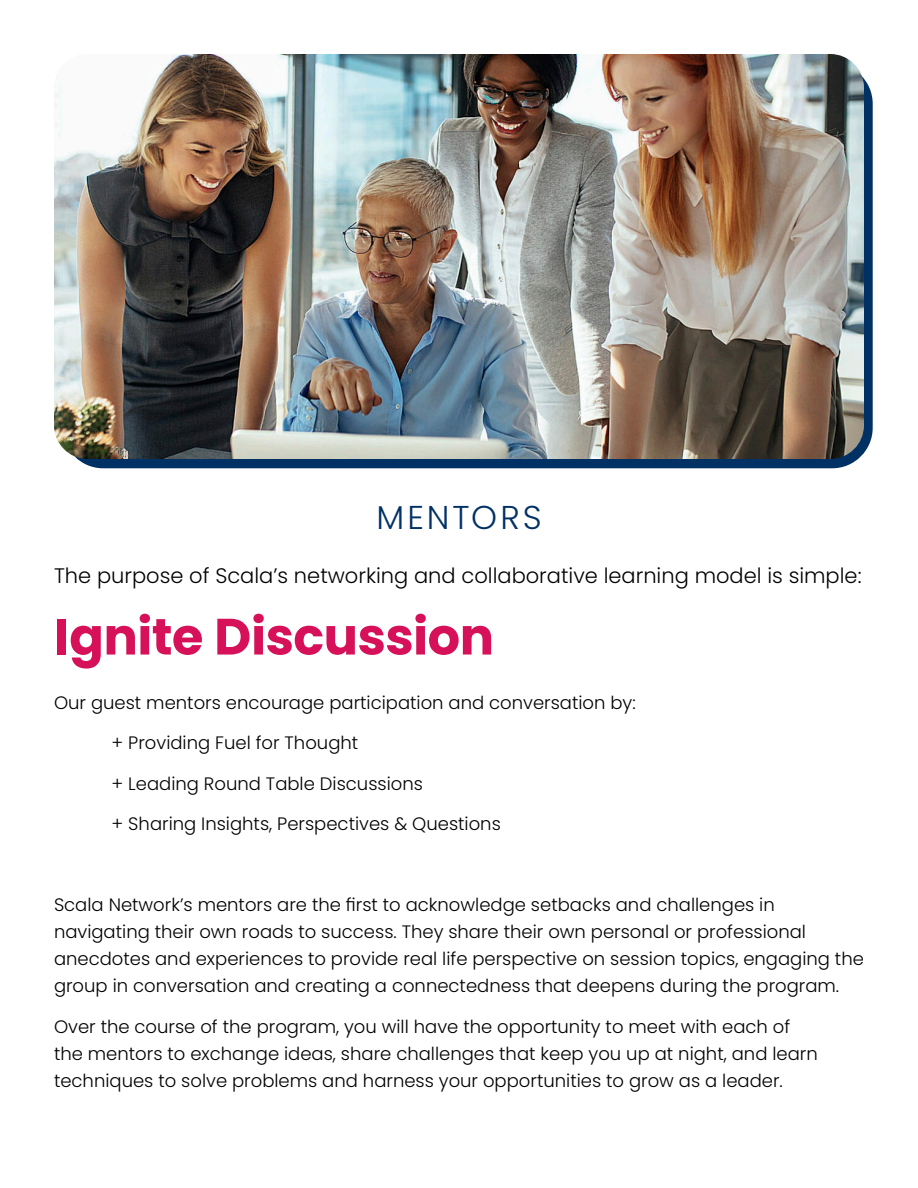
<style>
.page{position:relative;width:918px;height:1188px;background:#fff}
.page>*{position:absolute;margin:0;border:0;box-sizing:border-box;transform-origin:0 0}
.pink_head_left{font:700 51px "Poppins";letter-spacing:-.01em;color:#d61159}
.cover_sub{font:300 33px "Poppins";letter-spacing:.09em;color:#003165}
.copy_larger{font:300 21px "Poppins";color:#000}
.session_copy{font:300 18px/27px "Poppins";color:#000}
.plus_take_away_bullets{font:300 18px "Poppins";color:#000}
</style>
<div class="page">
<div style="left:63px;top:63px;width:810px;height:405px;background:#003165;border-radius:40px"></div>
<img style="left:54px;top:54px;width:810px;height:405px">
<p class="cover_sub" style="left:376px;top:499px;width:167px">MENTORS</p>
<p class="copy_larger" style="left:54px;top:564px;width:809px">The purpose of Scala’s networking and collaborative learning model is simple:</p>
<p class="pink_head_left" style="left:54px;top:607px;width:442px">Ignite Discussion</p>
<p class="session_copy" style="left:54px;top:689px;width:583px">Our guest mentors encourage participation and conversation by:</p>
<p class="plus_take_away_bullets" style="left:112px;top:732px;width:248px">+ Providing Fuel for Thought</p>
<p class="plus_take_away_bullets" style="left:112px;top:773px;width:313px">+ Leading Round Table Discussions</p>
<p class="plus_take_away_bullets" style="left:112px;top:813px;width:391px">+ Sharing Insights, Perspectives &amp; Questions</p>
<p class="session_copy" style="left:54px;top:891px;width:811px">Scala Network’s mentors are the first to acknowledge setbacks and challenges in navigating their own roads to success. They share their own personal or professional anecdotes and experiences to provide real life perspective on session topics, engaging the group in conversation and creating a connectedness that deepens during the program.</p>
<p class="session_copy" style="left:54px;top:1013px;width:765px">Over the course of the program, you will have the opportunity to meet with each of the mentors to exchange ideas, share challenges that keep you up at night, and learn techniques to solve problems and harness your opportunities to grow as a leader.</p>
</div>
